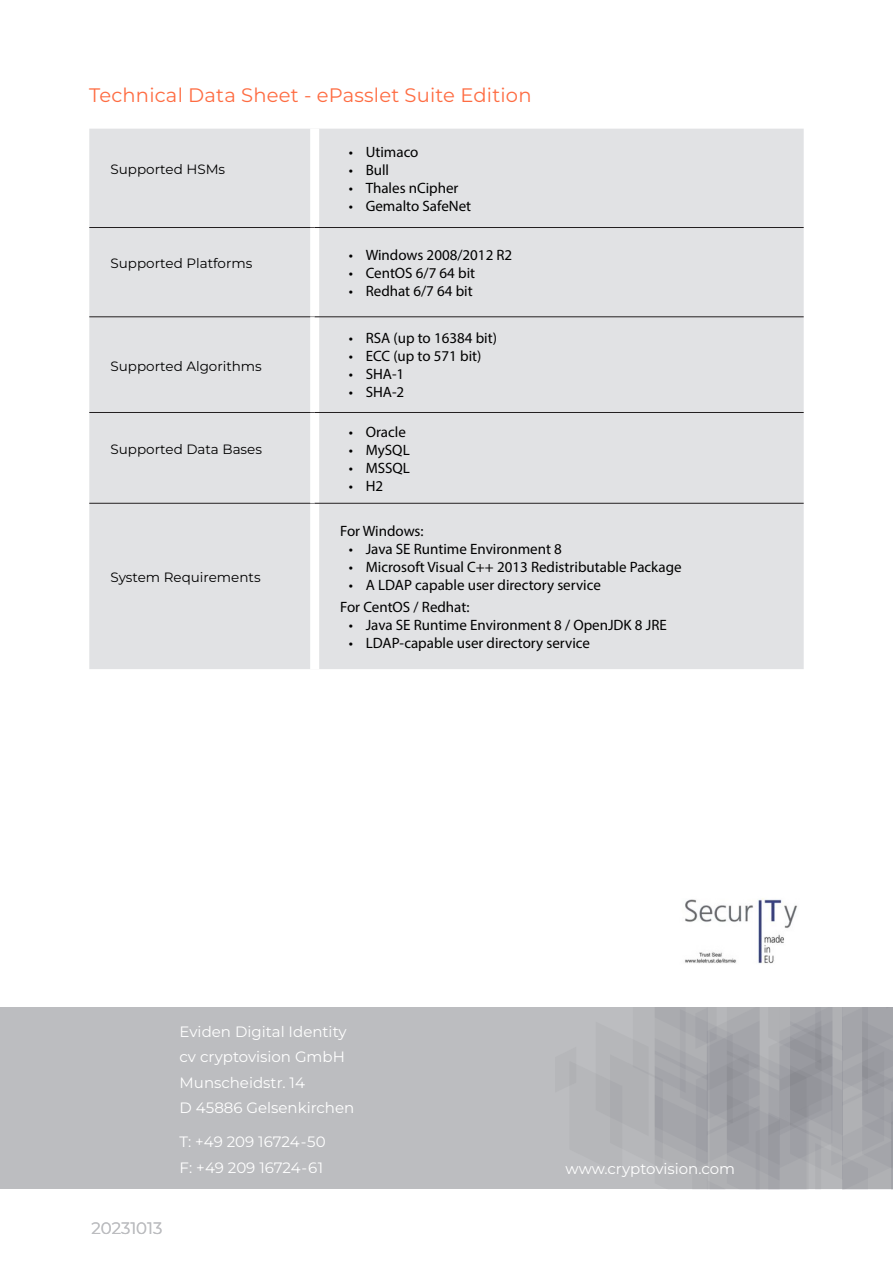
<style>
.page{position:relative;width:893px;height:1263px;background:#fff}
.page>*{position:absolute;margin:0;border:0;box-sizing:border-box;transform-origin:0 0}
.t1{font:100 19.5px "Montserrat";letter-spacing:.01em;color:#fe6c42}
.t2{font:100 16.5px "Montserrat";color:#bcbdc0}
.Liste_only{font:15px "Myriad Pro";color:#000}
.t3{font:100 15px "Montserrat";color:#fff}
.Liste_only-2{font:100 13.5px "Montserrat";color:#000}
</style>
<div class="page">
<div style="left:0;top:1007px;width:893px;height:182px;background:#bcbdc0"></div>
<svg style="left:570px;top:1007px;width:323px;height:182px"></svg>
<div style="left:89px;top:129px;width:715px;height:540px;background:#e1e2e4"></div>
<hr style="left:89px;top:227px;width:226px;height:1px;background:#231f20">
<hr style="left:89px;top:316px;width:226px;height:1px;background:#231f20">
<hr style="left:89px;top:412px;width:226px;height:1px;background:#231f20">
<hr style="left:89px;top:503px;width:226px;height:1px;background:#231f20">
<div style="left:310px;top:129px;width:9px;height:98px;background:#fff"></div>
<div style="left:310px;top:228px;width:9px;height:88px;background:#fff"></div>
<div style="left:310px;top:317px;width:9px;height:95px;background:#fff"></div>
<div style="left:310px;top:413px;width:9px;height:90px;background:#fff"></div>
<div style="left:310px;top:504px;width:9px;height:165px;background:#fff"></div>
<hr style="left:315px;top:227px;width:489px;height:1px;background:#231f20">
<hr style="left:315px;top:316px;width:489px;height:1px;background:#231f20">
<hr style="left:315px;top:412px;width:489px;height:1px;background:#231f20">
<hr style="left:315px;top:503px;width:489px;height:1px;background:#231f20">
<img style="left:685px;top:898px;width:113px;height:66px">
<p class="t1" style="left:89px;top:82px;width:444px">Technical Data Sheet - ePasslet Suite Edition</p>
<p class="Liste_only-2" style="left:111px;top:161px;width:116px">Supported HSMs</p>
<p class="Liste_only-2" style="left:111px;top:254px;width:143px">Supported Platforms</p>
<p class="Liste_only-2" style="left:111px;top:357px;width:153px">Supported Algorithms</p>
<p class="Liste_only-2" style="left:111px;top:440px;width:153px">Supported Data Bases</p>
<p class="Liste_only-2" style="left:111px;top:568px;width:152px">System Requirements</p>
<p class="Liste_only" style="left:349px;top:142px;width:71px">• Utimaco</p>
<p class="Liste_only" style="left:349px;top:160px;width:42px">• Bull</p>
<p class="Liste_only" style="left:349px;top:178px;width:111px">• Thales nCipher</p>
<p class="Liste_only" style="left:349px;top:196px;width:124px">• Gemalto SafeNet</p>
<p class="Liste_only" style="left:349px;top:245px;width:165px">• Windows 2008/2012 R2</p>
<p class="Liste_only" style="left:349px;top:263px;width:128px">• CentOS 6/7 64 bit</p>
<p class="Liste_only" style="left:349px;top:281px;width:126px">• Redhat 6/7 64 bit</p>
<p class="Liste_only" style="left:349px;top:329px;width:150px">• RSA (up to 16384 bit)</p>
<p class="Liste_only" style="left:349px;top:347px;width:134px">• ECC (up to 571 bit)</p>
<p class="Liste_only" style="left:349px;top:365px;width:57px">• SHA-1</p>
<p class="Liste_only" style="left:349px;top:383px;width:57px">• SHA-2</p>
<p class="Liste_only" style="left:349px;top:422px;width:59px">• Oracle</p>
<p class="Liste_only" style="left:349px;top:440px;width:63px">• MySQL</p>
<p class="Liste_only" style="left:349px;top:458px;width:63px">• MSSQL</p>
<p class="Liste_only" style="left:349px;top:476px;width:36px">• H2</p>
<p class="Liste_only" style="left:340px;top:521px;width:85px">For Windows:</p>
<p class="Liste_only" style="left:349px;top:539px;width:215px">• Java SE Runtime Environment 8</p>
<p class="Liste_only" style="left:349px;top:557px;width:335px">• Microsoft Visual C++ 2013 Redistributable Package</p>
<p class="Liste_only" style="left:349px;top:575px;width:254px">• A LDAP capable user directory service</p>
<p class="Liste_only" style="left:340px;top:598px;width:131px">For CentOS / Redhat:</p>
<p class="Liste_only" style="left:349px;top:616px;width:320px">• Java SE Runtime Environment 8 / OpenJDK 8 JRE</p>
<p class="Liste_only" style="left:349px;top:634px;width:243px">• LDAP-capable user directory service</p>
<p class="t3" style="left:180px;top:1021px;width:169px">Eviden Digital Identity</p>
<p class="t3" style="left:180px;top:1047px;width:167px">cv cryptovision GmbH</p>
<p class="t3" style="left:180px;top:1072px;width:127px">Munscheidstr. 14</p>
<p class="t3" style="left:180px;top:1098px;width:176px">D 45886 Gelsenkirchen</p>
<p class="t3" style="left:180px;top:1132px;width:147px">T: +49 209 16724-50</p>
<p class="t3" style="left:180px;top:1157px;width:145px">F: +49 209 16724-61</p>
<p class="t2" style="left:91px;top:1217px;width:73px">20231013</p>
<p class="t3" style="left:566px;top:1158px;width:171px">www.cryptovision.com</p>
</div>
